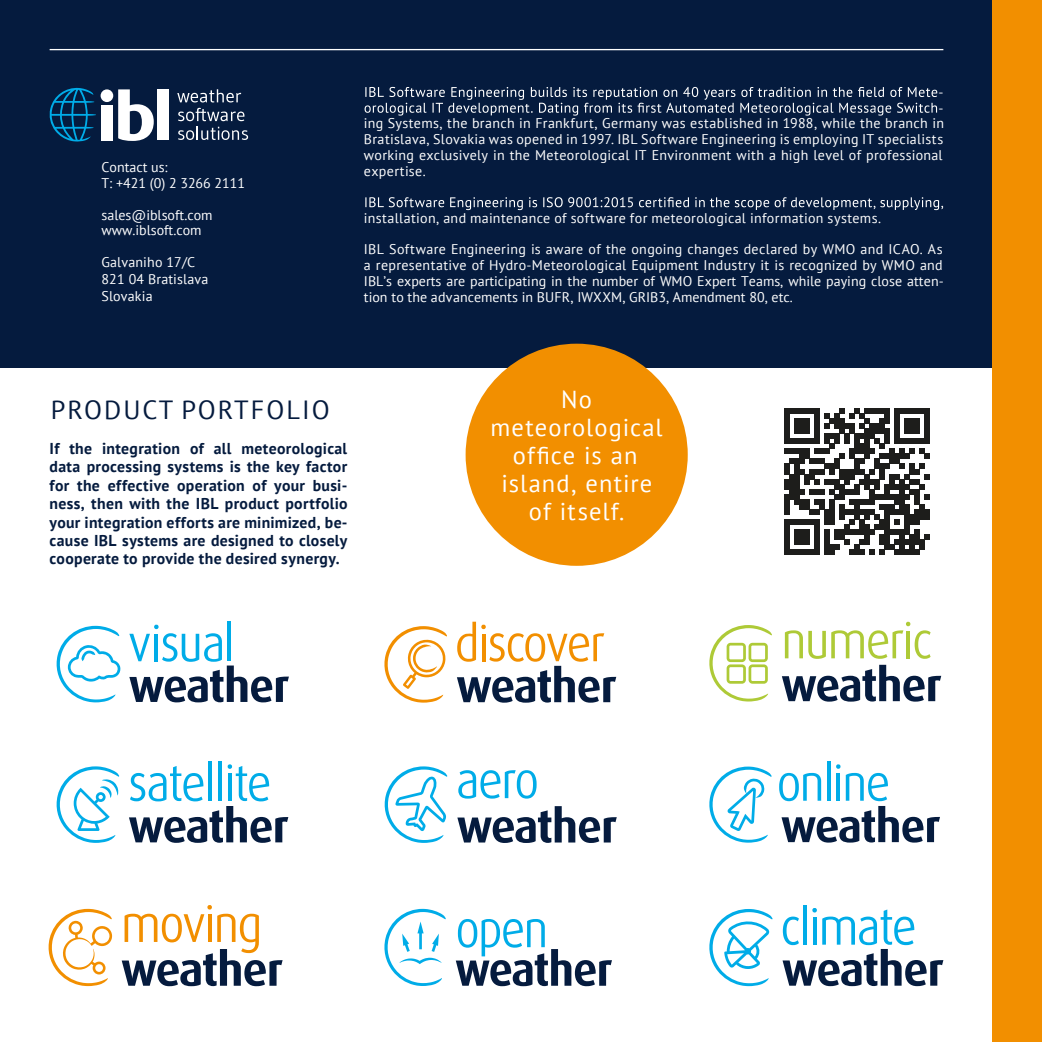
<style>
.page{position:relative;width:1042px;height:1042px;background:#fff}
.page>*{position:absolute;margin:0;border:0;box-sizing:border-box;transform-origin:0 0}
.t1{font:26.25px "PT Sans";letter-spacing:.08em;color:#051b3e}
.t2{font:24.5px/28px "PT Sans";letter-spacing:.045em;color:#fff;text-align:center}
.t3{font:700 15.75px/18.4px "PT Sans";letter-spacing:.02em;color:#051b3e;text-align:justify}
.t4{font:14px/15.8px "PT Sans";letter-spacing:.025em;color:#fff;text-align:justify}
.t5{font:14px/15.8px "PT Sans";color:#fff}
</style>
<div class="page">
<div style="left:0;top:0;width:1042px;height:367px;background:#051b3e"></div>
<hr style="left:50px;top:49px;width:893px;height:1px;background:#fff">
<svg style="left:49px;top:87px;width:47px;height:55px"></svg>
<div style="left:101px;top:105px;width:12px;height:35px;background:#fff"></div>
<div style="left:157px;top:89px;width:12px;height:51px;background:#fff"></div>
<svg style="left:118px;top:89px;width:36px;height:52px"></svg>
<div style="left:101px;top:89px;width:12px;height:13px;background:#fff;border-radius:50%"></div>
<svg style="left:177px;top:89px;width:64px;height:13px"></svg>
<svg style="left:178px;top:108px;width:66px;height:13px"></svg>
<svg style="left:178px;top:127px;width:70px;height:13px"></svg>
<hr style="left:208px;top:761px;width:4px;height:40px;background:#00ace8">
<hr style="left:218px;top:761px;width:4px;height:40px;background:#00ace8">
<svg style="left:56px;top:766px;width:63px;height:77px"></svg>
<svg style="left:129px;top:764px;width:159px;height:79px"></svg>
<svg style="left:364px;top:87px;width:573px;height:29px"></svg>
<svg style="left:365px;top:197px;width:578px;height:14px"></svg>
<svg style="left:48px;top:909px;width:64px;height:77px"></svg>
<svg style="left:122px;top:905px;width:161px;height:81px"></svg>
<div style="left:465px;top:344px;width:223px;height:222px;background:#f28f00;border-radius:50%"></div>
<div style="left:992px;top:0;width:50px;height:1042px;background:#f28f00"></div>
<svg style="left:129px;top:624px;width:160px;height:78px"></svg>
<hr style="left:227px;top:622px;width:3px;height:39px;background:#00ace8">
<svg style="left:56px;top:626px;width:65px;height:76px"></svg>
<svg style="left:650px;top:409px;width:280px;height:145px"></svg>
<div style="left:895px;top:549px;width:25px;height:5px;background:#1d1d1b"></div>
<svg style="left:384px;top:621px;width:560px;height:366px"></svg>
<p class="t5" style="left:101px;top:159px;width:145px">Contact us:<br>T: +421 (0) 2 3266 2111</p>
<p class="t5" style="left:101px;top:206px;width:113px">sales@iblsoft.com www.iblsoft.com</p>
<p class="t5" style="left:101px;top:253px;width:108px;line-height:16.8px">Galvaniho 17/C<br>821 04 Bratislava<br>Slovakia</p>
<p class="t4" style="left:938px;top:84px;width:7px">-</p>
<p class="t4" style="left:938px;top:99px;width:7px">-</p>
<p class="t4" style="left:364px;top:115px;width:581px">ing Systems, the branch in Frankfurt, Germany was established in 1988, while the branch in</p>
<p class="t4" style="left:364px;top:131px;width:581px">Bratislava, Slovakia was opened in 1997. IBL Software Engineering is employing IT specialists</p>
<p class="t4" style="left:364px;top:147px;width:580px">working exclusively in the Meteorological IT Environment with a high level of professional</p>
<p class="t4" style="left:364px;top:162px;width:63px">expertise.</p>
<p class="t4" style="left:364px;top:210px;width:519px">installation, and maintenance of software for meteorological information systems.</p>
<p class="t4" style="left:364px;top:241px;width:581px">IBL Software Engineering is aware of the ongoing changes declared by WMO and ICAO. As a representative of Hydro-Meteorological Equipment Industry it is recognized by WMO and IBL’s experts are participating in the number of WMO Expert Teams, while paying close atten&shy;tion to the advancements in BUFR, IWXXM, GRIB3, Amendment 80, etc.</p>
<h1 class="t1" style="left:51px;top:393px;width:281px">PRODUCT PORTFOLIO</h1>
<p class="t3" style="left:50px;top:439px;width:299px">If the integration of all meteorological data processing systems is the key factor for the effective operation of your busi&shy;ness, then with the IBL product portfolio your integration efforts are minimized, be&shy;cause IBL systems are designed to closely cooperate to provide the desired synergy.</p>
<h2 class="t2" style="left:490px;top:385px;width:174px">No meteorological office is an island, entire of itself.</h2>
</div>
